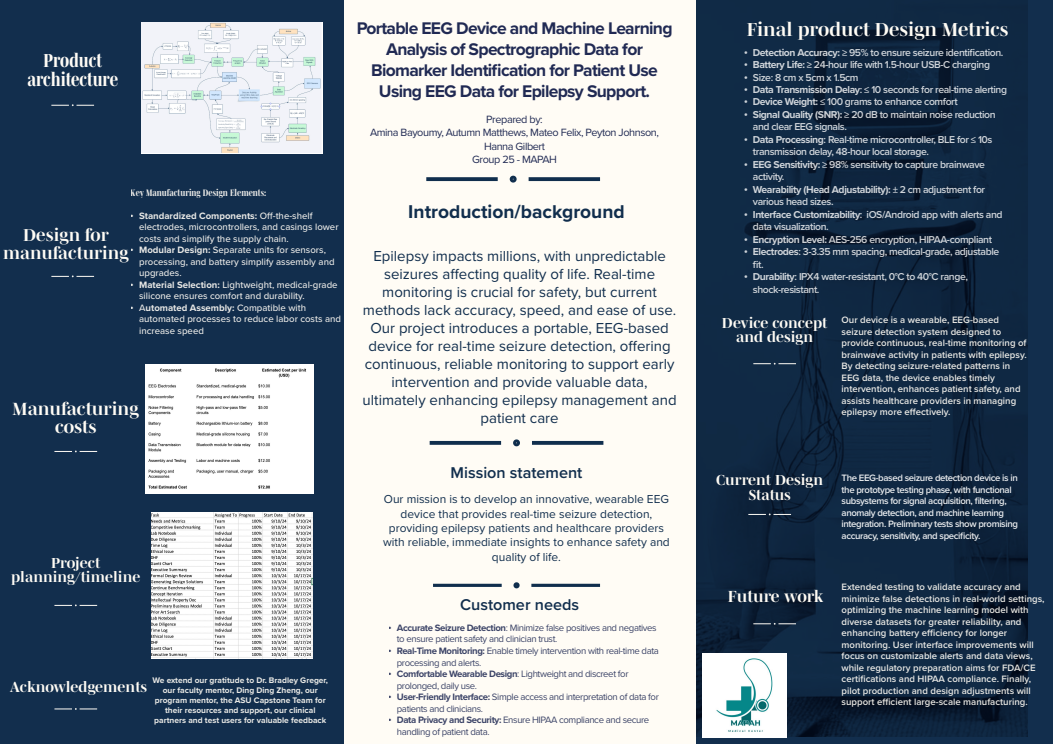
<style>
.page{position:relative;width:1053px;height:744px;background:#fff}
.page>*{position:absolute;margin:0;border:0;box-sizing:border-box;transform-origin:0 0}
.t1{font:700 19.2px "Mencken Std Head";color:#fffcf5}
.t2{font:700 19.2px "Proxima Nova";color:#112e4d}
.t3{font:800 19.2px/19.2px "Mencken Std Head Narrow";color:#fffcf6;text-align:center}
.t4{font:700 18px/18px "Mencken Std Head";color:#fffcf5;text-align:center}
.t5{font:700 17.6px/17.6px "Mencken Std Head";color:#fffcf5;text-align:center}
.t6{font:700 17.48px/21px "Proxima Nova";letter-spacing:-.04em;color:#0a1543;text-align:center}
.t7{font:700 16.4px "Mencken Std Head";letter-spacing:-.01em;color:#fffcf5}
.t8{font:600 16.2px "Proxima Nova";color:#112e4d}
.t9{font:15px/18px "Proxima Nova";color:#112e4d;text-align:center}
.t10{font:700 14.8px/14.8px "Mencken Std Head";color:#fffcf5;text-align:center}
.t11{font:11.96px/14.4px "Proxima Nova";color:#112e4d;text-align:center}
.t12{font:10.92px/13.1px "Proxima Nova";letter-spacing:-.04em;color:#0a1543;text-align:center}
.t13{font:600 10.4px/12.5px "Proxima Nova";letter-spacing:-.04em;color:#fff}
.t14{font:600 9.6px/11.5px "Proxima Nova";color:#fffcf5}
.t15{font:9.6px/11.5px "Proxima Nova";letter-spacing:-.04em;color:#0a1543}
.t16{font:500 9.6px/11.5px "Proxima Nova";color:#fffcf6}
.t17{font:600 9.6px/11.5px "Proxima Nova";letter-spacing:-.04em;color:#fff}
.t18{font:800 9.6px "Mencken Std Head Narrow";color:#fffcf6}
.t19{font:700 8.4px/10.1px "Proxima Nova";color:#fffcf5;text-align:center}
.s1{font-family:"Times New Roman";font-weight:400}
.s2{font-weight:700}
.s3{font-family:"Times New Roman"}
</style>
<div class="page">
<div style="left:0;top:0;width:1052px;height:744px;background:#122e4d"></div>
<img style="left:695px;top:0;width:332px;height:737px">
<div style="left:343px;top:0;width:352px;height:744px;background:#fffcf5"></div>
<svg style="left:513px;top:439px;width:7px;height:8px"></svg>
<svg style="left:532px;top:441px;width:71px;height:4px"></svg>
<svg style="left:429px;top:441px;width:72px;height:4px"></svg>
<svg style="left:509px;top:175px;width:8px;height:8px"></svg>
<svg style="left:528px;top:177px;width:72px;height:4px"></svg>
<svg style="left:426px;top:177px;width:71px;height:4px"></svg>
<svg style="left:51px;top:104px;width:43px;height:3px"></svg>
<svg style="left:51px;top:275px;width:43px;height:3px"></svg>
<svg style="left:513px;top:582px;width:7px;height:7px"></svg>
<hr style="left:531px;top:584px;width:69px;height:3px;background:#102e4d">
<hr style="left:433px;top:584px;width:68px;height:3px;background:#102e4d">
<img style="left:142px;top:23px;width:180px;height:131px">
<img style="left:145px;top:365px;width:168px;height:128px">
<img style="left:152px;top:513px;width:160px;height:145px">
<svg style="left:54px;top:450px;width:43px;height:3px"></svg>
<svg style="left:54px;top:604px;width:43px;height:3px"></svg>
<svg style="left:753px;top:362px;width:42px;height:3px"></svg>
<svg style="left:748px;top:513px;width:42px;height:3px"></svg>
<svg style="left:753px;top:622px;width:42px;height:3px"></svg>
<svg style="left:54px;top:708px;width:43px;height:2px"></svg>
<img style="left:701px;top:653px;width:84px;height:84px">
<h1 class="t1" style="left:746px;top:18px;width:263px">Final product Design Metrics</h1>
<h3 class="t6" style="left:356px;top:18px;width:317px">Portable EEG Device and Machine Learning Analysis of Spectrographic Data for Biomarker Identification for Patient Use Using EEG Data for Epilepsy Support.</h3>
<p class="t12" style="left:370px;top:113px;width:290px">Prepared by:<br>Amina Bayoumy, Autumn Matthews, Mateo Felix, Peyton Johnson,<br>Hanna Gilbert<br>Group 25 - MAPAH</p>
<h1 class="t3" style="left:27px;top:51px;width:92px">Product architecture</h1>
<p class="t13" style="left:743px;top:46px;width:261px"><span class="s1">•</span> <span class="s2">Detection Accuracy:</span> ≥ 95% to ensure seizure identification.</p>
<p class="t13" style="left:743px;top:58px;width:247px"><span class="s1">•</span> <span class="s2">Battery Life:</span> ≥ 24-hour life with 1.5-hour USB-C charging</p>
<p class="t13" style="left:743px;top:71px;width:116px"><span class="s1">•</span> Size: 8 cm x 5cm x 1.5cm</p>
<p class="t13" style="left:743px;top:83px;width:264px"><span class="s1">•</span> <span class="s2">Data Transmission Delay</span>: ≤ 10 seconds for real-time alerting</p>
<p class="t13" style="left:743px;top:95px;width:215px"><span class="s1">•</span> <span class="s2">Device Weight:</span> ≤ 100 grams to enhance comfort</p>
<p class="t13" style="left:752px;top:108px;width:244px;text-indent:-9px"><span class="s1">•</span> <span class="s2">Signal Quality (SNR):</span> ≥ 20 dB to maintain noise reduction and clear EEG signals.</p>
<p class="t13" style="left:752px;top:133px;width:241px;text-indent:-9px"><span class="s1">•</span> <span class="s2">Data Processing</span>: Real-time microcontroller, BLE for ≤ 10s transmission delay, 48-hour local storage.</p>
<p class="t13" style="left:752px;top:158px;width:233px;text-indent:-9px"><span class="s1">•</span> <span class="s2">EEG Sensitivity:</span> ≥ 98% sensitivity to capture brainwave activity.</p>
<p class="t13" style="left:752px;top:183px;width:234px;text-indent:-9px"><span class="s1">•</span> <span class="s2">Wearability (Head Adjustability):</span> ± 2 cm adjustment for various head sizes.</p>
<p class="t13" style="left:752px;top:208px;width:251px;text-indent:-9px"><span class="s1">•</span> <span class="s2">Interface Customizability</span>: iOS/Android app with alerts and data visualization.</p>
<p class="t13" style="left:743px;top:233px;width:249px"><span class="s1">•</span> <span class="s2">Encryption Level:</span> AES-256 encryption, HIPAA-compliant</p>
<p class="t13" style="left:752px;top:245px;width:248px;text-indent:-9px"><span class="s1">•</span> <span class="s2">Electrodes</span>: 3-3.35 mm spacing, medical-grade, adjustable fit.</p>
<p class="t13" style="left:752px;top:270px;width:216px;text-indent:-9px"><span class="s1">•</span> <span class="s2">Durability</span>: IPX4 water-resistant, 0°C to 40°C range, shock-resistant.</p>
<p class="t18" style="left:131px;top:187px;width:137px">Key Manufacturing Design Elements:</p>
<p class="t16" style="left:139px;top:209px;width:201px;text-indent:-8px"><span class="s1">•</span> <span class="s2">Standardized Components:</span> Off-the-shelf electrodes, microcontrollers, and casings lower costs and simplify the supply chain.</p>
<p class="t16" style="left:139px;top:244px;width:197px;text-indent:-8px"><span class="s1">•</span> <span class="s2">Modular Design:</span> Separate units for sensors, processing, and battery simplify assembly and upgrades.</p>
<p class="t16" style="left:139px;top:279px;width:200px;text-indent:-8px"><span class="s1">•</span> <span class="s2">Material Selection:</span> Lightweight, medical-grade silicone ensures comfort and durability.</p>
<p class="t16" style="left:139px;top:302px;width:203px;text-indent:-8px"><span class="s1">•</span> A<span class="s2">utomated Assembly:</span> Compatible with automated processes to reduce labor costs and increase speed</p>
<h1 class="t2" style="left:408px;top:197px;width:218px">Introduction/background</h1>
<p class="t9" style="left:362px;top:246px;width:315px">Epilepsy impacts millions, with unpredictable seizures affecting quality of life. Real-time monitoring is crucial for safety, but current methods lack accuracy, speed, and ease of use.<br>Our project introduces a portable, EEG-based device for real-time seizure detection, offering continuous, reliable monitoring to support early intervention and provide valuable data, ultimately enhancing epilepsy management and patient care</p>
<h3 class="t5" style="left:3px;top:226px;width:127px">Design for manufacturing</h3>
<h3 class="t10" style="left:721px;top:315px;width:107px">Device concept and design</h3>
<p class="t14" style="left:841px;top:314px;width:186px">Our device is a wearable, EEG-based seizure detection system designed to provide continuous, real-time monitoring of brainwave activity in patients with epilepsy.<br>By detecting seizure-related patterns in EEG data, the device enables timely intervention, enhances patient safety, and assists healthcare providers in managing epilepsy more effectively.</p>
<h2 class="t4" style="left:13px;top:399px;width:128px">Manufacturing costs</h2>
<h3 class="t10" style="left:11px;top:555px;width:131px">Project planning/timeline</h3>
<h3 class="t10" style="left:10px;top:679px;width:139px">Acknowledgements</h3>
<p class="t19" style="left:152px;top:675px;width:177px">We extend our gratitude to Dr. Bradley Greger, our faculty mentor, Ding Ding Zheng, our program mentor, the ASU Capstone Team for their resources and support, our clinical partners and test users for valuable feedback</p>
<h3 class="t8" style="left:450px;top:461px;width:133px">Mission statement</h3>
<p class="t11" style="left:383px;top:492px;width:288px">Our mission is to develop an innovative, wearable EEG device that provides real-time seizure detection, providing epilepsy patients and healthcare providers with reliable, immediate insights to enhance safety and quality of life.</p>
<h3 class="t8" style="left:460px;top:593px;width:120px">Customer needs</h3>
<p class="t15" style="left:397px;top:622px;width:261px;text-indent:-8px"><span class="s3">•</span> <span class="s2">Accurate Seizure Detection</span>: Minimize false positives and negatives to ensure patient safety and clinician trust.</p>
<p class="t15" style="left:397px;top:645px;width:263px;text-indent:-8px"><span class="s3">•</span> <span class="s2">Real-Time Monitoring:</span> Enable timely intervention with real-time data processing and alerts.</p>
<p class="t15" style="left:397px;top:668px;width:233px;text-indent:-8px"><span class="s3">•</span> <span class="s2">Comfortable Wearable Design</span>: Lightweight and discreet for prolonged, daily use.</p>
<p class="t15" style="left:397px;top:691px;width:263px;text-indent:-8px"><span class="s3">•</span> <span class="s2">User-Friendly Interface:</span> Simple access and interpretation of data for patients and clinicians.</p>
<p class="t15" style="left:397px;top:714px;width:254px;text-indent:-8px"><span class="s3">•</span> <span class="s2">Data Privacy and Security:</span> Ensure HIPAA compliance and secure handling of patient data.</p>
<h3 class="t10" style="left:716px;top:473px;width:108px">Current Design<br>Status</h3>
<p class="t17" style="left:841px;top:472px;width:178px">The EEG-based seizure detection device is in the prototype testing phase, with functional subsystems for signal acquisition, filtering, anomaly detection, and machine learning integration. Preliminary tests show promising accuracy, sensitivity, and specificity.</p>
<h3 class="t7" style="left:727px;top:587px;width:97px">Future work</h3>
<p class="t14" style="left:841px;top:581px;width:204px">Extended testing to validate accuracy and minimize false detections in real-world settings, optimizing the machine learning model with diverse datasets for greater reliability, and enhancing battery efficiency for longer monitoring. User interface improvements will focus on customizable alerts and data views, while regulatory preparation aims for FDA/CE certifications and HIPAA compliance. Finally, pilot production and design adjustments will support efficient large-scale manufacturing.</p>
</div>
